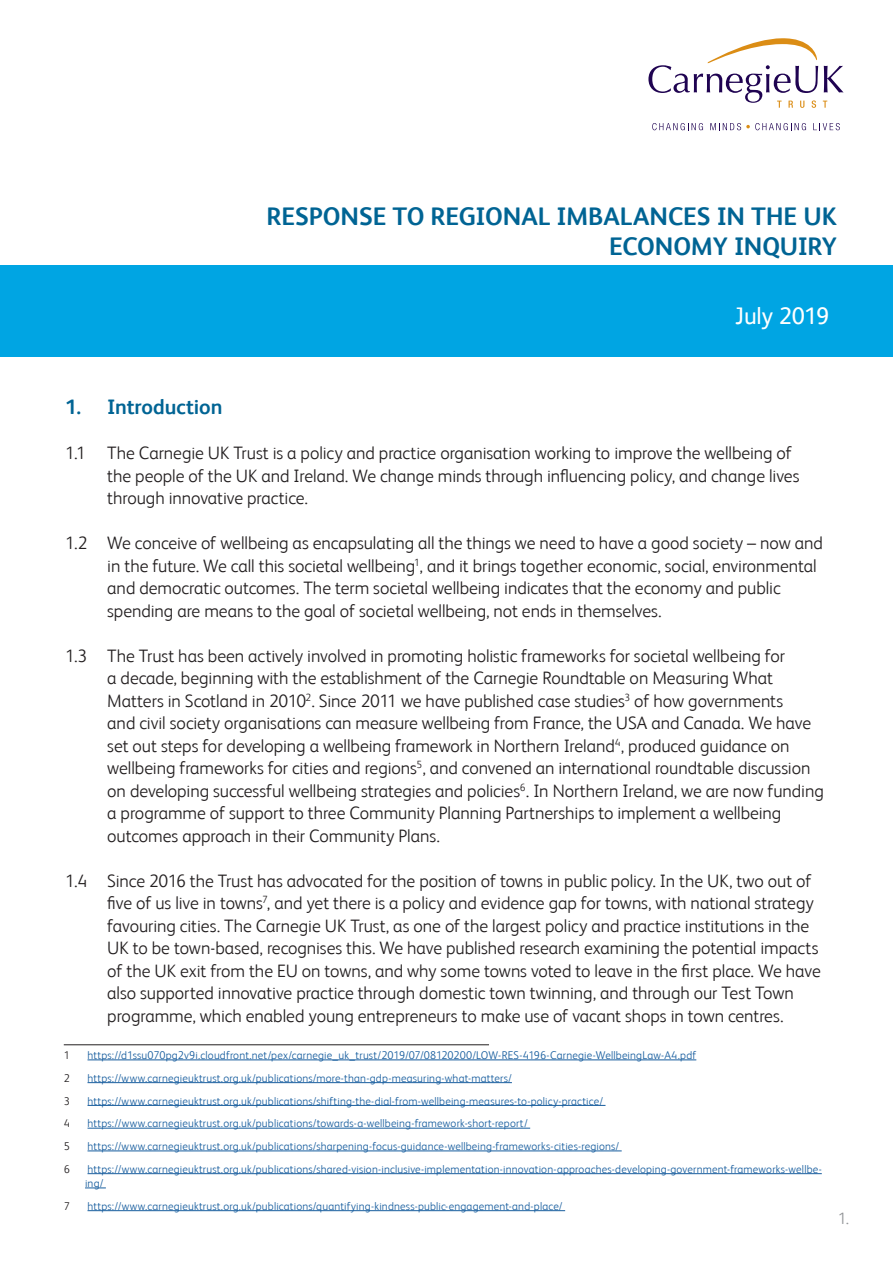
<style>
.page{position:relative;width:893px;height:1263px;background:#fff}
.page>*{position:absolute;margin:0;border:0;box-sizing:border-box;transform-origin:0 0}
.Cover_subheading{font:700 25.5px/30.6px "FS Albert";letter-spacing:-.005em;color:#006494;text-align:right}
._06_Bullets{font:24px "FS Albert";letter-spacing:-.01em;color:#fff}
._06_Bullets-2{font:700 21px "FS Albert";letter-spacing:-.005em;color:#006494}
._06_Bullets-3{font:300 18px/22.5px "FS Albert";letter-spacing:-.005em;color:#231f20}
._05_Body_text{font:300 16.5px "FS Albert";color:#939598}
._08_Footnote{font:300 11.25px/14.2px "FS Albert";letter-spacing:.015em;color:#175d9e}
._08_Footnote-2{font:300 11.25px "FS Albert";color:#231f20}
</style>
<div class="page">
<div style="left:0;top:265px;width:893px;height:92px;background:#00a5e3"></div>
<svg style="left:652px;top:123px;width:51px;height:7px"></svg>
<svg style="left:710px;top:123px;width:96px;height:7px"></svg>
<svg style="left:813px;top:123px;width:27px;height:7px"></svg>
<svg style="left:648px;top:38px;width:195px;height:70px"></svg>
<hr style="left:64px;top:1044px;width:425px;height:1px;background:#231f20">
<hr style="left:88px;top:1059px;width:608px;height:1px;background:#175d9e">
<hr style="left:88px;top:1082px;width:424px;height:1px;background:#175d9e">
<hr style="left:88px;top:1105px;width:517px;height:1px;background:#175d9e">
<hr style="left:88px;top:1128px;width:442px;height:1px;background:#175d9e">
<hr style="left:88px;top:1150px;width:534px;height:1px;background:#175d9e">
<hr style="left:88px;top:1173px;width:734px;height:1px;background:#175d9e">
<svg style="left:85px;top:1187px;width:21px;height:1px"></svg>
<hr style="left:88px;top:1210px;width:477px;height:1px;background:#175d9e">
<p class="Cover_subheading" style="left:267px;top:200px;width:572px">RESPONSE TO REGIONAL IMBALANCES IN THE UK<br>ECONOMY INQUIRY</p>
<p class="_06_Bullets" style="left:735px;top:302px;width:96px">July 2019</p>
<p class="_06_Bullets-2" style="left:65px;top:395px;width:159px">1. Introduction</p>
<p class="_06_Bullets-3" style="left:107px;top:441px;width:694px;text-indent:-42px">1.1 The Carnegie UK Trust is a policy and practice organisation working to improve the wellbeing of the people of the UK and Ireland. We change minds through influencing policy, and change lives through innovative practice.</p>
<p class="_06_Bullets-3" style="left:107px;top:531px;width:717px;text-indent:-42px">1.2 We conceive of wellbeing as encapsulating all the things we need to have a good society – now and in the future. We call this societal wellbeing<sup>1</sup>, and it brings together economic, social, environmental and democratic outcomes. The term societal wellbeing indicates that the economy and public spending are means to the goal of societal wellbeing, not ends in themselves.</p>
<p class="_06_Bullets-3" style="left:107px;top:644px;width:718px;text-indent:-42px">1.3 The Trust has been actively involved in promoting holistic frameworks for societal wellbeing for<br>a decade, beginning with the establishment of the Carnegie Roundtable on Measuring What Matters in Scotland in 2010<sup>2</sup>. Since 2011 we have published case studies<sup>3</sup> of how governments<br>and civil society organisations can measure wellbeing from France, the USA and Canada. We have set out steps for developing a wellbeing framework in Northern Ireland<sup>4</sup>, produced guidance on wellbeing frameworks for cities and regions<sup>5</sup>, and convened an international roundtable discussion on developing successful wellbeing strategies and policies<sup>6</sup>. In Northern Ireland, we are now funding a programme of support to three Community Planning Partnerships to implement a wellbeing outcomes approach in their Community Plans.</p>
<p class="_06_Bullets-3" style="left:107px;top:869px;width:715px;text-indent:-42px">1.4 Since 2016 the Trust has advocated for the position of towns in public policy. In the UK, two out of five of us live in towns<sup>7</sup>, and yet there is a policy and evidence gap for towns, with national strategy favouring cities. The Carnegie UK Trust, as one of the largest policy and practice institutions in the UK to be town-based, recognises this. We have published research examining the potential impacts of the UK exit from the EU on towns, and why some towns voted to leave in the first place. We have also supported innovative practice through domestic town twinning, and through our Test Town programme, which enabled young entrepreneurs to make use of vacant shops in town centres.</p>
<p class="_08_Footnote-2" style="left:64px;top:1049px;width:8px">1</p>
<p class="_08_Footnote" style="left:88px;top:1048px;width:610px">https://d1ssu070pg2v9i.cloudfront.net/pex/carnegie_uk_trust/2019/07/08120200/LOW-RES-4196-Carnegie-WellbeingLaw-A4.pdf</p>
<p class="_08_Footnote-2" style="left:64px;top:1071px;width:8px">2</p>
<p class="_08_Footnote" style="left:88px;top:1071px;width:426px">https://www.carnegieuktrust.org.uk/publications/more-than-gdp-measuring-what-matters/</p>
<p class="_08_Footnote-2" style="left:64px;top:1094px;width:8px">3</p>
<p class="_08_Footnote" style="left:88px;top:1093px;width:517px">https://www.carnegieuktrust.org.uk/publications/shifting-the-dial-from-wellbeing-measures-to-policy-practice/</p>
<p class="_08_Footnote-2" style="left:64px;top:1117px;width:8px">4</p>
<p class="_08_Footnote" style="left:88px;top:1116px;width:442px">https://www.carnegieuktrust.org.uk/publications/towards-a-wellbeing-framework-short-report/</p>
<p class="_08_Footnote-2" style="left:64px;top:1140px;width:8px">5</p>
<p class="_08_Footnote" style="left:88px;top:1139px;width:533px">https://www.carnegieuktrust.org.uk/publications/sharpening-focus-guidance-wellbeing-frameworks-cities-regions/</p>
<p class="_08_Footnote-2" style="left:64px;top:1162px;width:8px">6</p>
<p class="_08_Footnote" style="left:85px;top:1162px;width:738px">https://www.carnegieuktrust.org.uk/publications/shared-vision-inclusive-implementation-innovation-approaches-developing-government-frameworks-wellbe&shy;ing/</p>
<p class="_08_Footnote-2" style="left:64px;top:1199px;width:8px">7</p>
<p class="_08_Footnote" style="left:88px;top:1199px;width:477px">https://www.carnegieuktrust.org.uk/publications/quantifying-kindness-public-engagement-and-place/</p>
<p class="_05_Body_text" style="left:838px;top:1209px;width:13px">1.</p>
</div>
